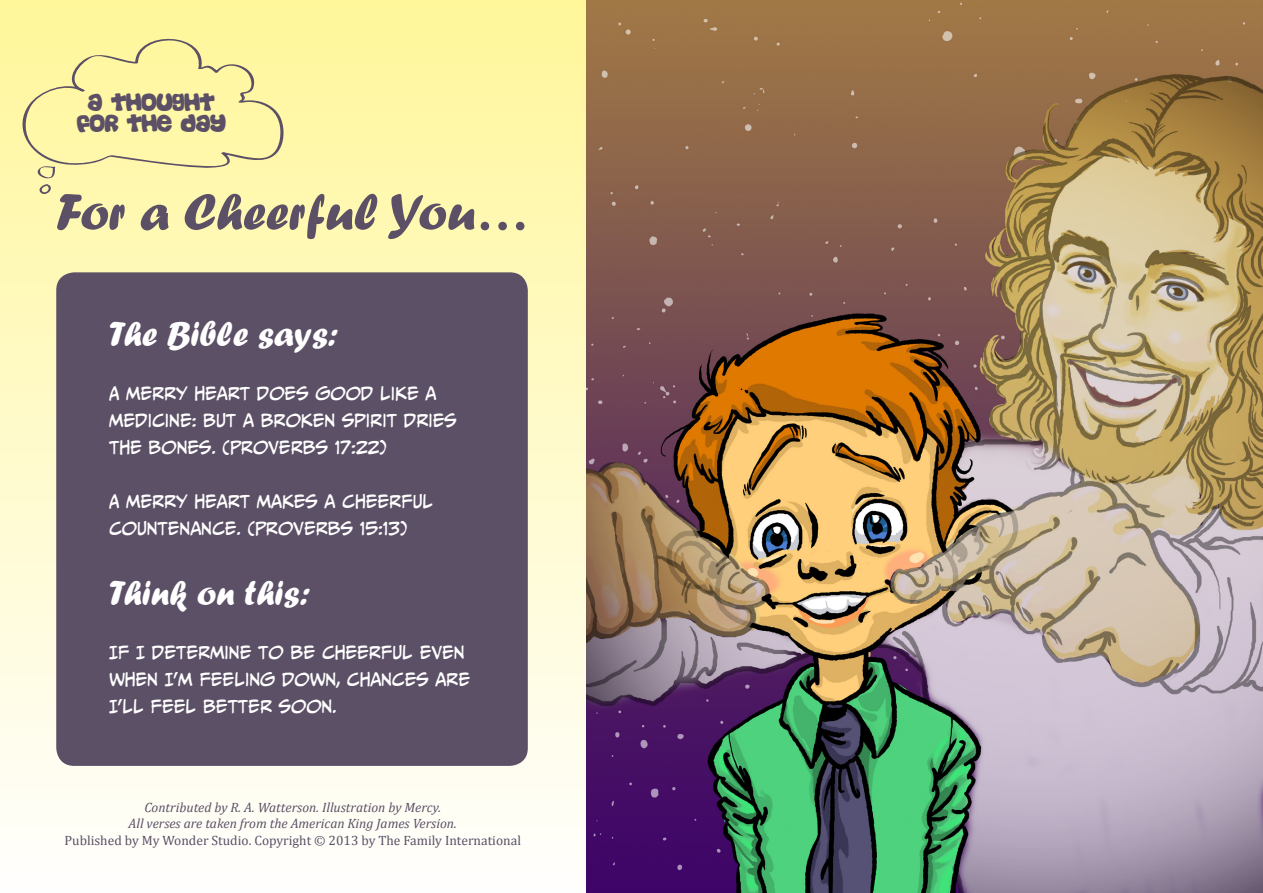
<style>
.page{position:relative;width:1263px;height:893px;background:#fff}
.page>*{position:absolute;margin:0;border:0;box-sizing:border-box;transform-origin:0 0}
.t1{font:53.4px "Forte";color:#5c5066}
.t2{font:36px "Forte";color:#fff}
.t3{font:17.7px/21.3px "Casual";color:#5c5066;text-align:center}
.t4{font:16.5px/27px "CC Meanwhile";color:#fff}
.t5{font:italic 13.5px/16.2px "Cambria";color:#5c5066;text-align:center}
.t6{font:13.5px "Cambria";color:#5c5066}
</style>
<div class="page">
<div style="left:0;top:0;width:585px;height:893px;background:linear-gradient(to bottom,#fff799,#fffefe)"></div>
<div style="left:56px;top:272px;width:472px;height:494px;background:#5c5066;border-radius:18px"></div>
<img style="left:586px;top:0;width:677px;height:893px">
<svg style="left:14px;top:29px;width:271px;height:166px;background:#f9f1a3"></svg>
<p class="t3" style="left:77px;top:92px;width:150px">A THOUGHT<br>FOR THE DAY</p>
<p class="t1" style="left:56px;top:181px;width:475px">For a Cheerful You…</p>
<p class="t2" style="left:109px;top:313px;width:231px">The Bible says:</p>
<p class="t4" style="left:109px;top:380px;width:349px">A MERRY HEART DOES GOOD LIKE A<br>MEDICINE: BUT A BROKEN SPIRIT DRIES<br>THE BONES. (PROVERBS 17:22)</p>
<p class="t4" style="left:109px;top:488px;width:325px">A MERRY HEART MAKES A CHEERFUL<br>COUNTENANCE. (PROVERBS 15:13)</p>
<p class="t2" style="left:109px;top:572px;width:203px">Think on this:</p>
<p class="t4" style="left:109px;top:639px;width:362px">IF I DETERMINE TO BE CHEERFUL EVEN<br>WHEN I’M FEELING DOWN, CHANCES ARE<br>I’LL FEEL BETTER SOON.</p>
<p class="t5" style="left:129px;top:799px;width:330px">Contributed by R. A. Watterson. Illustration by Mercy.<br>All verses are taken from the American King James Version.</p>
<p class="t6" style="left:65px;top:832px;width:458px">Published by My Wonder Studio. Copyright © 2013 by The Family International</p>
</div>
